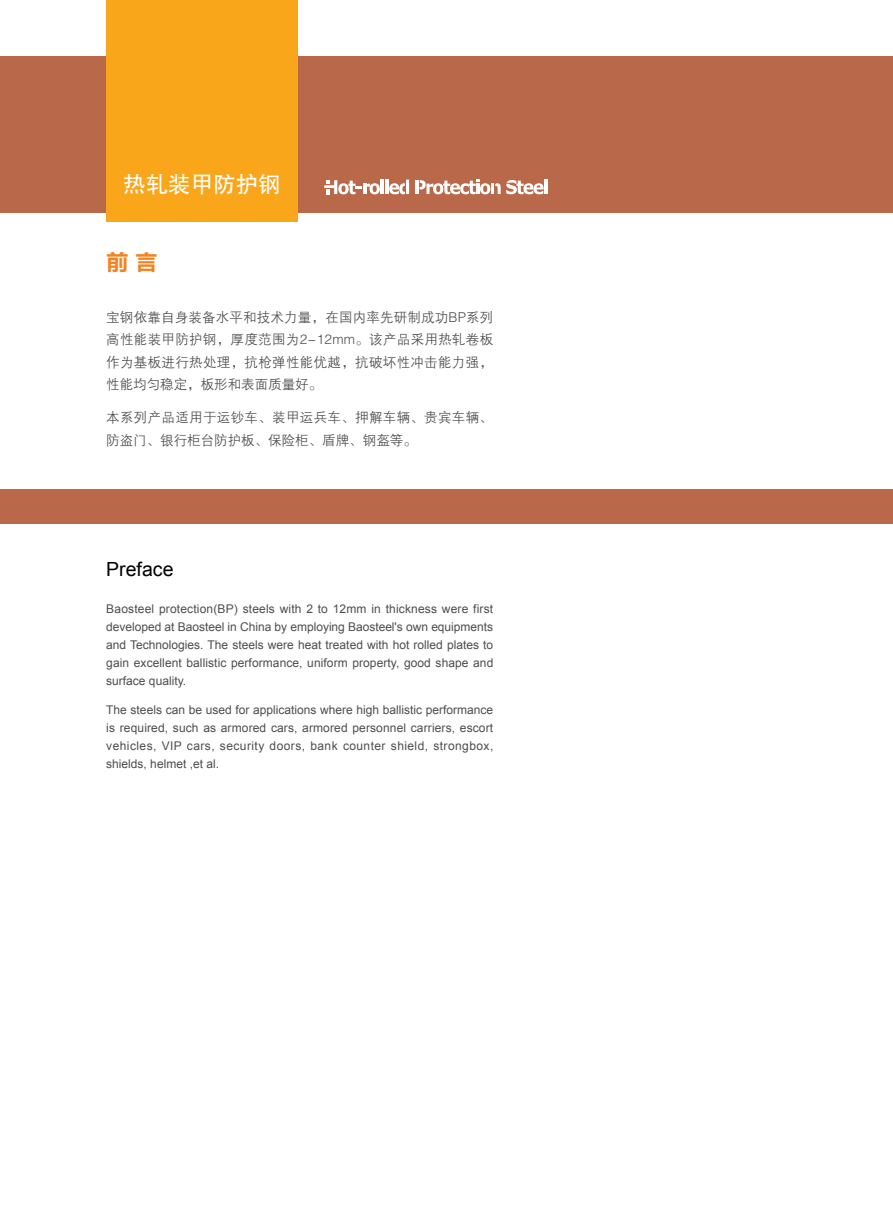
<style>
.page{position:relative;width:893px;height:1212px;background:#fff}
.page>*{position:absolute;margin:0;border:0;box-sizing:border-box;transform-origin:0 0}
.t1{font:22.5px "FZHTJW GB1 0";color:#fff}
.t2{font:22.5px "FZLTCHJW GB1 0";color:#f58220}
.t3{font:19.5px "Arial";color:#000}
.t4{font:13.5px/22.5px "FZZDXJW GB1 0";letter-spacing:.025em;color:#4d4d4f;text-align:justify}
.t5{font:12px/18px "Arial";letter-spacing:.005em;color:#4d4d4f;text-align:justify}
</style>
<div class="page">
<div style="left:0;top:56px;width:893px;height:156px;background:#b9684a"></div>
<div style="left:0;top:489px;width:893px;height:35px;background:#b9684a"></div>
<div style="left:106px;top:0;width:192px;height:221px;background:#faa61a"></div>
<hr style="left:381px;top:180px;width:3px;height:14px;background:#fff">
<hr style="left:385px;top:180px;width:3px;height:14px;background:#fff">
<svg style="left:389px;top:180px;width:20px;height:14px"></svg>
<hr style="left:415px;top:180px;width:3px;height:14px;background:#fff">
<svg style="left:420px;top:180px;width:123px;height:14px"></svg>
<hr style="left:544px;top:180px;width:3px;height:14px;background:#fff">
<svg style="left:324px;top:180px;width:56px;height:14px"></svg>
<h1 class="t1" style="left:123px;top:172px;width:159px">热轧装甲防护钢</h1>
<h1 class="t2" style="left:106px;top:250px;width:53px">前 言</h1>
<p class="t4" style="left:106px;top:306px;width:389px">宝钢依靠自身装备水平和技术力量，在国内率先研制成功BP系列高性能装甲防护钢，厚度范围为2-12mm。该产品采用热轧卷板作为基板进行热处理，抗枪弹性能优越，抗破坏性冲击能力强，性能均匀稳定，板形和表面质量好。</p>
<p class="t4" style="left:106px;top:407px;width:388px">本系列产品适用于运钞车、装甲运兵车、押解车辆、贵宾车辆、防盗门、银行柜台防护板、保险柜、盾牌、钢盔等。</p>
<h2 class="t3" style="left:106px;top:556px;width:69px">Preface</h2>
<p class="t5" style="left:106px;top:600px;width:389px">Baosteel protection(BP) steels with 2 to 12mm in thickness were first developed at Baosteel in China by employing Baosteel's own equipments and Technologies. The steels were heat treated with hot rolled plates to gain excellent ballistic performance, uniform property, good shape and surface quality.</p>
<p class="t5" style="left:106px;top:701px;width:389px">The steels can be used for applications where high ballistic performance is required, such as armored cars, armored personnel carriers, escort vehicles, VIP cars, security doors, bank counter shield, strongbox, shields, helmet ,et al.</p>
</div>
